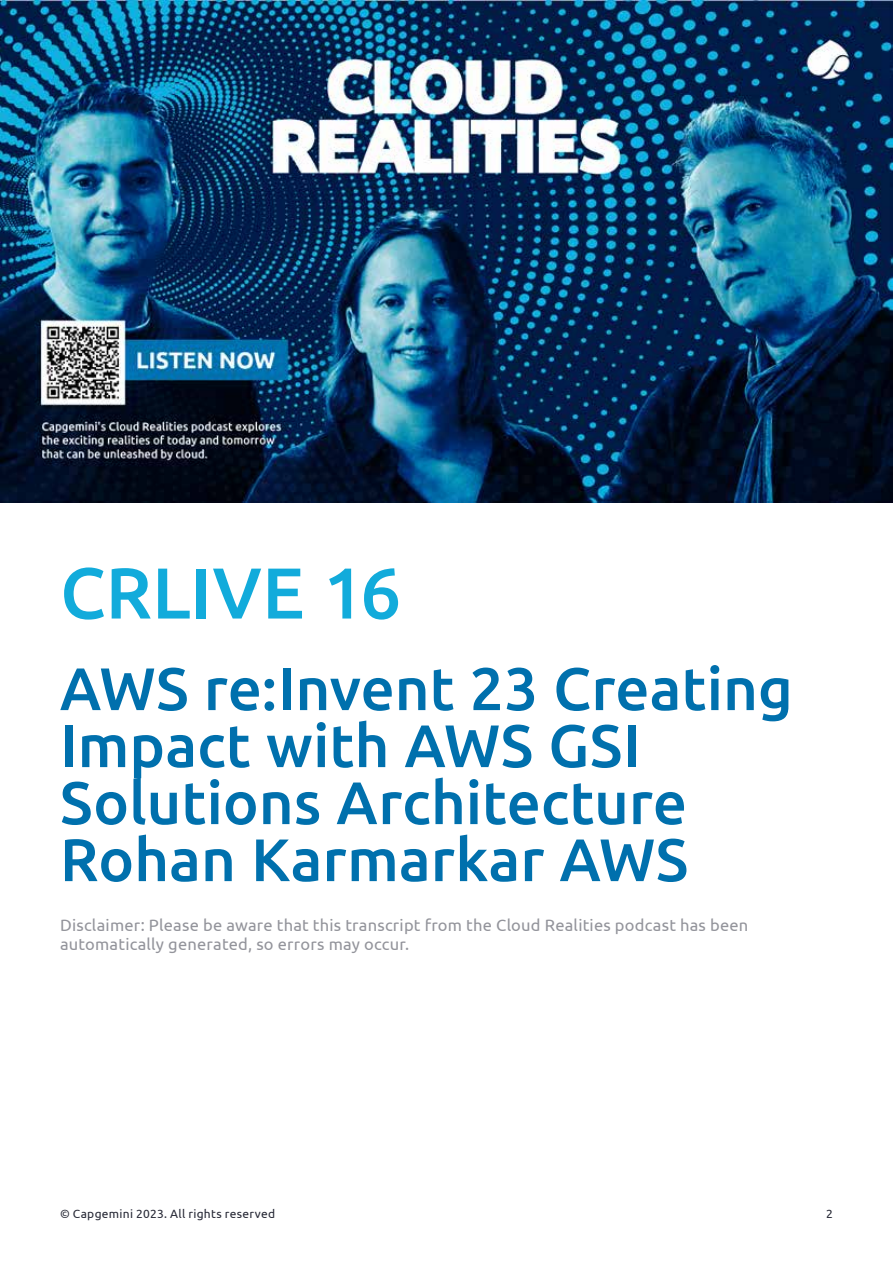
<style>
.page{position:relative;width:893px;height:1263px;background:#fff}
.page>*{position:absolute;margin:0;border:0;box-sizing:border-box;transform-origin:0 0}
.t1{font:500 72px "Ubuntu";letter-spacing:.005em;color:#12abdb}
.t2{font:500 60px/57px "Ubuntu";color:#0070ad}
.t3{font:16.5px/19.5px "Ubuntu";letter-spacing:.015em;color:#93949b}
.t4{font:12px "Ubuntu";letter-spacing:.025em;color:#272936}
</style>
<div class="page">
<img style="left:0;top:0;width:893px;height:502px">
<h1 class="t1" style="left:60px;top:547px;width:343px">CRLIVE 16</h1>
<h2 class="t2" style="left:60px;top:658px;width:734px">AWS re:Invent 23 Creating<br>Impact with AWS GSI<br>Solutions Architecture<br>Rohan Karmarkar AWS</h2>
<p class="t3" style="left:60px;top:915px;width:690px">Disclaimer: Please be aware that this transcript from the Cloud Realities podcast has been automatically generated, so errors may occur.</p>
<p class="t4" style="left:60px;top:1207px;width:217px">© Capgemini 2023. All rights reserved</p>
<p class="t4" style="left:826px;top:1207px;width:8px">2</p>
</div>
